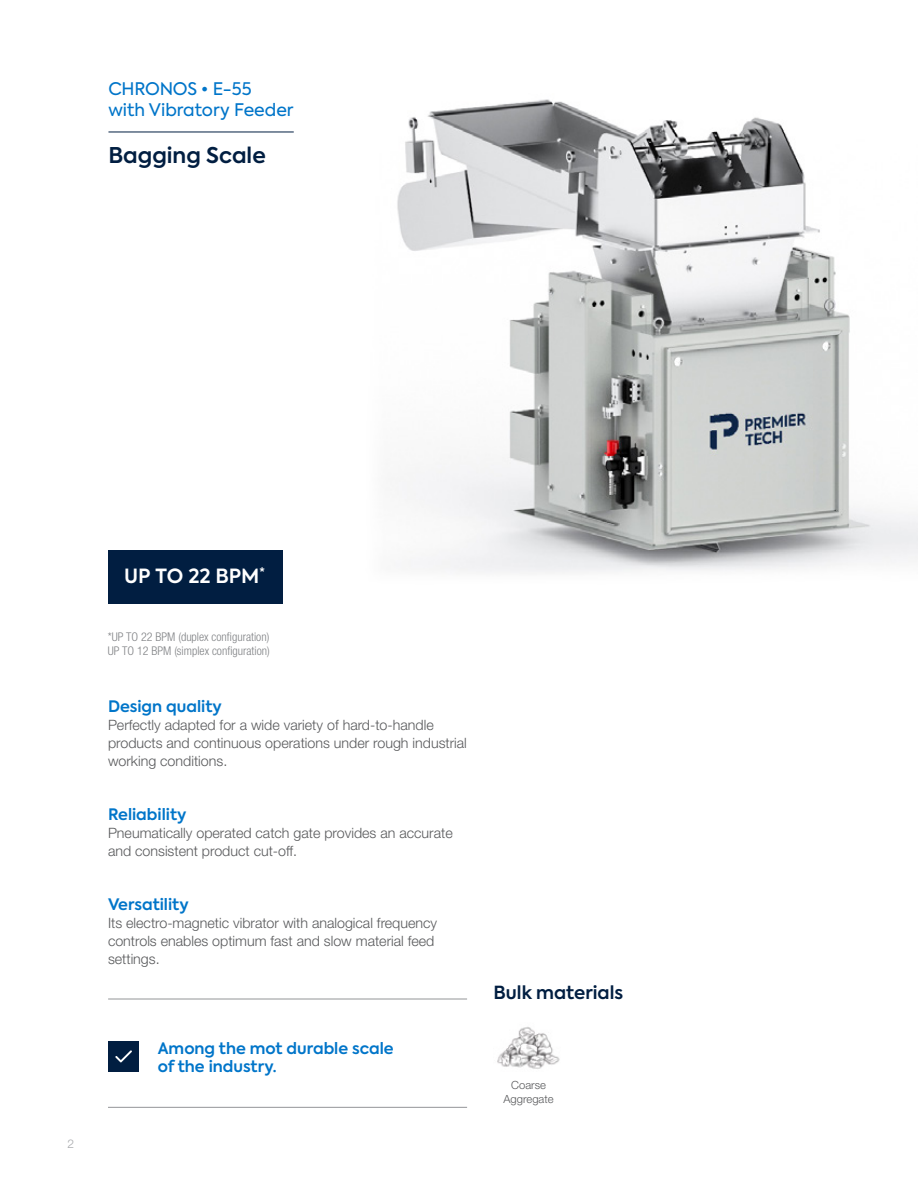
<style>
.page{position:relative;width:918px;height:1188px;background:#fff}
.page>*{position:absolute;margin:0;border:0;box-sizing:border-box;transform-origin:0 0}
.t1{font:600 21.6px "Axiforma";color:#011e41}
.t2{font:600 19.5px "Axiforma";color:#fff}
.t3{font:600 18px "Axiforma";color:#011e41}
.t4{font:17.25px/20.7px "Axiforma";color:#0075c9}
.t5{font:600 15.75px/18px "Axiforma";color:#0075c9}
.t6{font:300 14.25px/18px "Helvetica Neue LT Std";color:#58595b}
.t7{font:300 condensed 12px/14.4px "Helvetica Neue LT Std";color:#808285}
.t8{font:300 12px "Helvetica Neue LT Std";color:#a7a9ac}
.t9{font:300 11.25px/13.5px "Helvetica Neue LT Std";color:#58595b;text-align:center}
</style>
<div class="page">
<img style="left:131px;top:99px;width:787px;height:474px">
<img style="left:497px;top:1027px;width:63px;height:42px">
<hr style="left:108px;top:132px;width:186px;height:1px;background:#011e41">
<div style="left:108px;top:550px;width:175px;height:54px;background:#011e41"></div>
<hr style="left:108px;top:999px;width:359px;height:1px;background:#939598">
<hr style="left:108px;top:1107px;width:359px;height:1px;background:#939598">
<div style="left:108px;top:1041px;width:31px;height:30px;background:#011e41"></div>
<svg style="left:115px;top:1050px;width:17px;height:12px"></svg>
<p class="t4" style="left:108px;top:79px;width:187px">CHRONOS • E-55<br>with Vibratory Feeder</p>
<h1 class="t1" style="left:108px;top:140px;width:159px">Bagging Scale</h1>
<p class="t8" style="left:68px;top:1136px;width:8px">2</p>
<h2 class="t2" style="left:124px;top:563px;width:142px">UP TO 22 BPM<sup>*</sup></h2>
<p class="t7" style="left:108px;top:629px;width:163px">*UP TO 22 BPM (duplex configuration)<br>UP TO 12 BPM (simplex configuration)</p>
<p class="t5" style="left:108px;top:698px;width:115px">Design quality</p>
<p class="t6" style="left:108px;top:716px;width:360px">Perfectly adapted for a wide variety of hard-to-handle products and continuous operations under rough industrial working conditions.</p>
<p class="t5" style="left:108px;top:806px;width:80px">Reliability</p>
<p class="t6" style="left:108px;top:824px;width:346px">Pneumatically operated catch gate provides an accurate and consistent product cut-off.</p>
<p class="t5" style="left:108px;top:896px;width:82px">Versatility</p>
<p class="t6" style="left:108px;top:914px;width:331px">Its electro-magnetic vibrator with analogical frequency controls enables optimum fast and slow material feed settings.</p>
<p class="t5" style="left:158px;top:1039px;width:238px">Among the mot durable scale of the industry.</p>
<p class="t3" style="left:494px;top:981px;width:131px">Bulk materials</p>
<p class="t9" style="left:504px;top:1078px;width:52px">Coarse<br>Aggregate</p>
</div>
